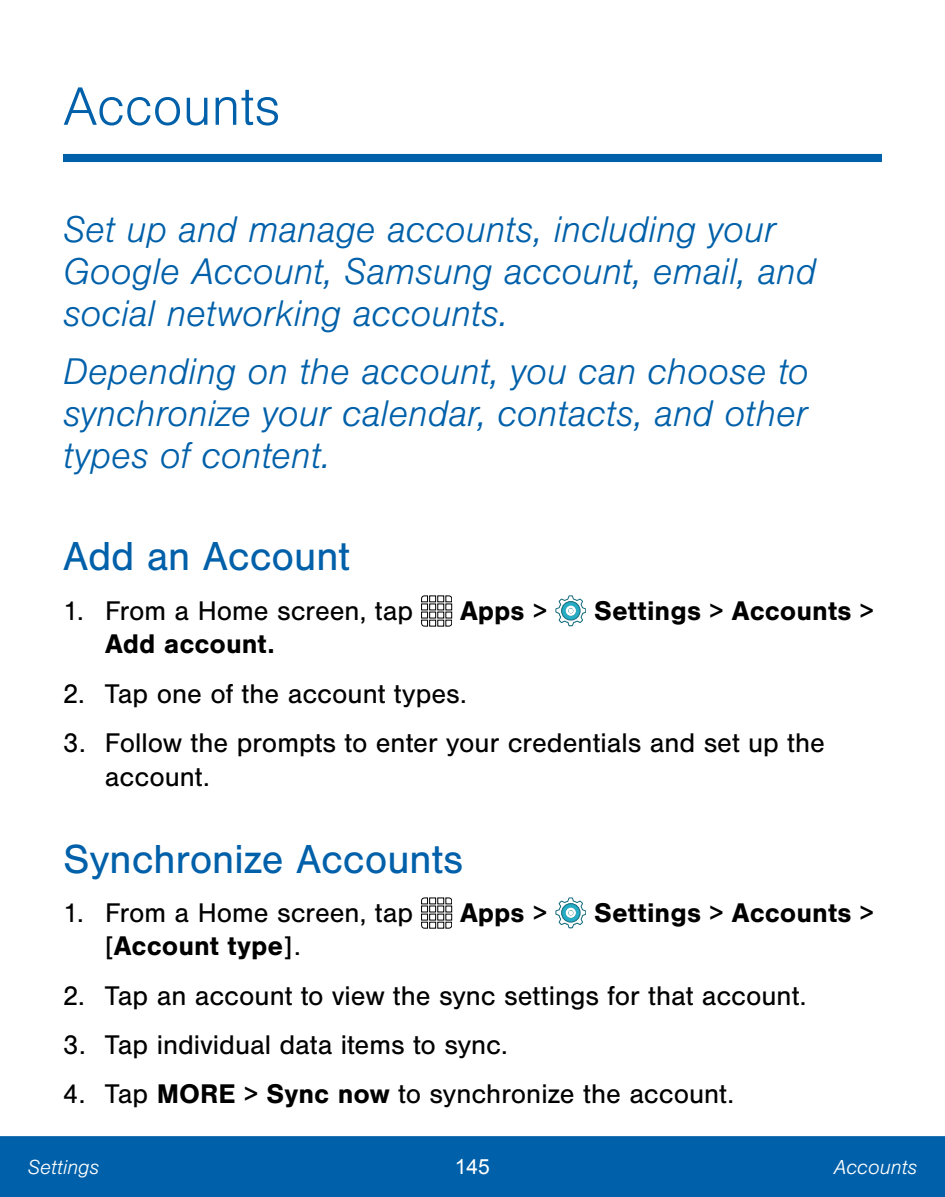
<style>
.page{position:relative;width:945px;height:1197px;background:#fff}
.page>*{position:absolute;margin:0;border:0;box-sizing:border-box;transform-origin:0 0}
.t1{font:300 56px "Nimbus San";color:#0060a9}
.t2{font:42px "Nimbus San";color:#0060a9}
.t3{font:italic 300 38.5px/42px "Nimbus San";color:#0060a9}
.t4{font:28px/33.6px "Nimbus San";color:#000}
.t5{font:700 28px "Nimbus San";color:#000}
.t6{font:italic 300 21px "Nimbus San";color:#fff}
.t7{font:21px "Arial";color:#fff}
.s1{font-weight:400}
.s2{font-weight:700}
</style>
<div class="page">
<div style="left:63px;top:154px;width:819px;height:8px;background:#0060a9"></div>
<div style="left:0;top:1136px;width:945px;height:61px;background:#0060a9"></div>
<svg style="left:422px;top:596px;width:30px;height:30px"></svg>
<svg style="left:556px;top:596px;width:30px;height:30px"></svg>
<svg style="left:566px;top:606px;width:10px;height:10px"></svg>
<svg style="left:422px;top:898px;width:30px;height:30px"></svg>
<svg style="left:556px;top:898px;width:30px;height:30px"></svg>
<svg style="left:566px;top:908px;width:10px;height:10px"></svg>
<h3 class="t1" style="left:63px;top:77px;width:219px">Accounts</h3>
<p class="t3" style="left:63px;top:209px;width:755px">Set up and manage accounts, including your<br>Google Account, Samsung account, email, and social networking accounts.</p>
<p class="t3" style="left:63px;top:351px;width:747px;text-align:justify">Depending on the account, you can choose to synchronize your calendar, contacts, and other types of content.</p>
<h4 class="t2" style="left:63px;top:534px;width:288px">Add an Account</h4>
<p class="t4" style="left:63px;top:594px;width:352px">1. From a Home screen, tap</p>
<p class="t5" style="left:460px;top:595px;width:88px">Apps <span class="s1">&gt;</span></p>
<p class="t5" style="left:594px;top:595px;width:281px">Settings <span class="s1">&gt;</span> Accounts <span class="s1">&gt;</span></p>
<p class="t5" style="left:105px;top:628px;width:171px">Add account.</p>
<p class="t4" style="left:63px;top:677px;width:405px">2. Tap one of the account types.</p>
<p class="t4" style="left:105px;top:726px;width:722px;text-indent:-42px">3. Follow the prompts to enter your credentials and set up the account.</p>
<h4 class="t2" style="left:63px;top:836px;width:402px">Synchronize Accounts</h4>
<p class="t4" style="left:63px;top:896px;width:352px">1. From a Home screen, tap</p>
<p class="t5" style="left:460px;top:897px;width:88px">Apps <span class="s1">&gt;</span></p>
<p class="t5" style="left:594px;top:897px;width:281px">Settings <span class="s1">&gt;</span> Accounts <span class="s1">&gt;</span></p>
<p class="t5" style="left:105px;top:930px;width:197px"><span class="s1">[</span>Account type<span class="s1">].</span></p>
<p class="t4" style="left:63px;top:979px;width:745px">2. Tap an account to view the sync settings for that account.</p>
<p class="t4" style="left:63px;top:1029px;width:446px">3. Tap individual data items to sync.</p>
<p class="t4" style="left:63px;top:1078px;width:673px">4. Tap <span class="s2">MORE</span> &gt; <span class="s2">Sync now</span> to synchronize the account.</p>
<p class="t6" style="left:28px;top:1155px;width:73px">Settings</p>
<p class="t7" style="left:455px;top:1153px;width:37px">145</p>
<p class="t6" style="left:834px;top:1155px;width:85px">Accounts</p>
</div>
